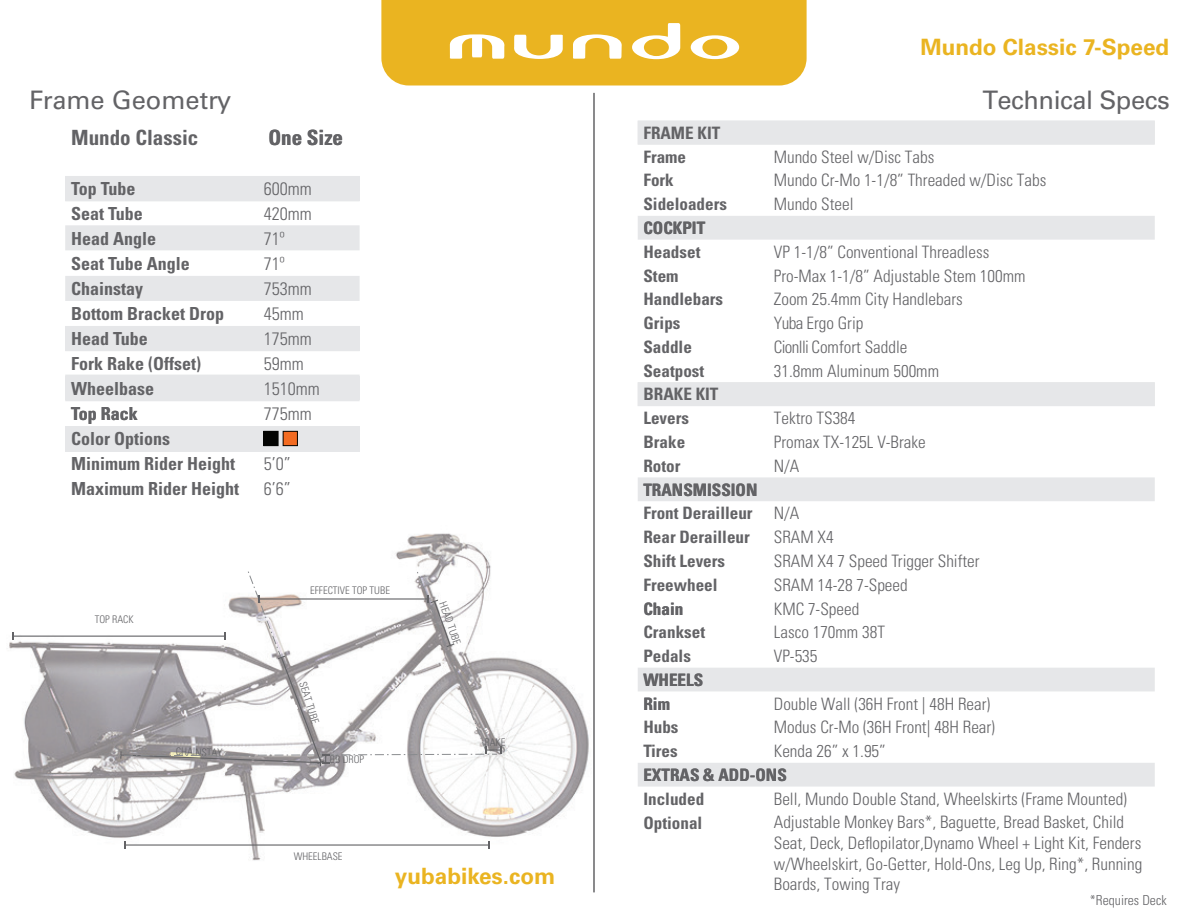
<style>
.page{position:relative;width:1188px;height:918px;background:#fff}
.page>*{position:absolute;margin:0;border:0;box-sizing:border-box;transform-origin:0 0}
.t1{font:25.5px "Univers LT Std";letter-spacing:-.02em;color:#636366}
.t2{font:25.5px "Univers LT Std";color:#636366}
.t3{font:700 22.5px "Univers LT Std";color:#eab421}
.t4{font:700 condensed 21px "Univers LT Std";color:#636366}
.t5{font:700 condensed 18px/25px "Univers LT Std";color:#636366}
.t6{font:300 condensed 18px/25px "Univers LT Std";color:#636366}
.t7{font:300 condensed 17.1px/20.5px "Univers LT Std";color:#636366}
.t8{font:700 condensed 17.1px/23.9px "Univers LT Std";color:#636366}
.t9{font:300 condensed 13.65px "Univers LT Std";color:#636366}
.t10{font:300 condensed 10.5px "Univers LT Std";color:#636366}
.s1{font-weight:300}
</style>
<div class="page">
<img style="left:9px;top:519px;width:585px;height:359px">
<svg style="left:65px;top:176px;width:295px;height:225px;fill:#e6e7e9"></svg>
<svg style="left:638px;top:477px;width:517px;height:310px"></svg>
<hr style="left:125px;top:844px;width:364px;height:2px;background:#636366">
<svg style="left:381px;top:0;width:426px;height:85px"></svg>
<hr style="left:594px;top:93px;width:1px;height:799px;background:#636366">
<svg style="left:638px;top:121px;width:517px;height:285px"></svg>
<hr style="left:13px;top:636px;width:212px;height:1px;background:#636366">
<svg style="left:118px;top:571px;width:383px;height:195px"></svg>
<div style="left:65px;top:427px;width:295px;height:25px;background:#e6e7e9"></div>
<div style="left:264px;top:431px;width:14px;height:15px;background:#040503"></div>
<div style="left:263px;top:431px;width:15px;height:15px;border:1px solid #040503"></div>
<div style="left:283px;top:431px;width:14px;height:15px;background:#f36b21"></div>
<div style="left:283px;top:431px;width:15px;height:15px;border:1px solid #040503"></div>
<h2 class="t3" style="left:920px;top:34px;width:250px">Mundo Classic 7-Speed</h2>
<h1 class="t2" style="left:29px;top:85px;width:204px">Frame Geometry</h1>
<h1 class="t1" style="left:982px;top:85px;width:189px">Technical Specs</h1>
<p class="t8" style="left:643px;top:145px;width:44px">Frame</p>
<p class="t7" style="left:774px;top:146px;width:162px">Mundo Steel w/Disc Tabs</p>
<p class="t8" style="left:643px;top:168px;width:32px">Fork</p>
<p class="t7" style="left:774px;top:170px;width:274px">Mundo Cr-Mo 1-1/8” Threaded w/Disc Tabs</p>
<p class="t8" style="left:643px;top:192px;width:85px">Sideloaders</p>
<p class="t7" style="left:774px;top:194px;width:81px">Mundo Steel</p>
<p class="t8" style="left:643px;top:240px;width:58px">Headset</p>
<p class="t7" style="left:774px;top:241px;width:217px">VP 1-1/8” Conventional Threadless</p>
<p class="t8" style="left:643px;top:263px;width:37px">Stem</p>
<p class="t7" style="left:774px;top:265px;width:253px">Pro-Max 1-1/8” Adjustable Stem 100mm</p>
<p class="t8" style="left:643px;top:287px;width:81px">Handlebars</p>
<p class="t7" style="left:774px;top:289px;width:190px">Zoom 25.4mm City Handlebars</p>
<p class="t8" style="left:643px;top:311px;width:39px">Grips</p>
<p class="t7" style="left:774px;top:313px;width:91px">Yuba Ergo Grip</p>
<p class="t8" style="left:643px;top:335px;width:50px">Saddle</p>
<p class="t7" style="left:774px;top:337px;width:135px">Cionlli Comfort Saddle</p>
<p class="t8" style="left:643px;top:359px;width:62px">Seatpost</p>
<p class="t7" style="left:774px;top:360px;width:167px">31.8mm Aluminum 500mm</p>
<p class="t8" style="left:643px;top:406px;width:47px">Levers</p>
<p class="t7" style="left:774px;top:408px;width:83px">Tektro TS384</p>
<p class="t8" style="left:643px;top:430px;width:43px">Brake</p>
<p class="t7" style="left:774px;top:432px;width:153px">Promax TX-125L V-Brake</p>
<p class="t8" style="left:643px;top:454px;width:39px">Rotor</p>
<p class="t7" style="left:774px;top:456px;width:27px">N/A</p>
<p class="t8" style="left:643px;top:501px;width:158px">Front Derailleur <span class="s1">N/A<br></span>Rear Derailleur</p>
<p class="t8" style="left:643px;top:121px;width:78px">FRAME KIT</p>
<p class="t4" style="left:71px;top:125px;width:129px">Mundo Classic</p>
<p class="t4" style="left:268px;top:125px;width:76px">One Size</p>
<p class="t5" style="left:71px;top:176px;width:66px">Top Tube</p>
<p class="t6" style="left:264px;top:176px;width:49px">600mm</p>
<p class="t5" style="left:71px;top:201px;width:73px">Seat Tube</p>
<p class="t6" style="left:264px;top:201px;width:49px">420mm</p>
<p class="t5" style="left:71px;top:226px;width:86px">Head Angle</p>
<p class="t6" style="left:264px;top:226px;width:22px">71º</p>
<p class="t5" style="left:71px;top:251px;width:120px">Seat Tube Angle</p>
<p class="t6" style="left:264px;top:251px;width:22px">71º</p>
<p class="t5" style="left:71px;top:276px;width:74px">Chainstay</p>
<p class="t6" style="left:264px;top:276px;width:49px">753mm</p>
<p class="t5" style="left:71px;top:301px;width:154px">Bottom Bracket Drop</p>
<p class="t6" style="left:264px;top:301px;width:41px">45mm</p>
<p class="t5" style="left:71px;top:326px;width:78px">Head Tube</p>
<p class="t6" style="left:264px;top:326px;width:49px">175mm</p>
<p class="t5" style="left:71px;top:351px;width:131px">Fork Rake (Offset)</p>
<p class="t6" style="left:264px;top:351px;width:41px">59mm</p>
<p class="t5" style="left:71px;top:376px;width:84px">Wheelbase</p>
<p class="t6" style="left:264px;top:376px;width:57px">1510mm<br>775mm</p>
<p class="t5" style="left:71px;top:451px;width:165px">Minimum Rider Height</p>
<p class="t6" style="left:264px;top:452px;width:28px">5’0”</p>
<p class="t5" style="left:71px;top:476px;width:169px">Maximum Rider Height</p>
<p class="t6" style="left:264px;top:477px;width:28px">6’6”</p>
<p class="t8" style="left:643px;top:216px;width:63px">COCKPIT</p>
<p class="t8" style="left:643px;top:382px;width:77px">BRAKE KIT</p>
<p class="t5" style="left:71px;top:401px;width:100px">Top Rack<br>Color Options</p>
<p class="t8" style="left:643px;top:478px;width:116px">TRANSMISSION</p>
<p class="t7" style="left:774px;top:527px;width:61px">SRAM X4</p>
<p class="t10" style="left:95px;top:613px;width:41px">TOP RACK</p>
<p class="t10" style="left:176px;top:745px;width:48px;rotate:2deg">CHAINSTAY</p>
<p class="t10" style="left:310px;top:584px;width:81px">EFFECTIVE TOP TUBE</p>
<p class="t10" style="left:309px;top:680px;width:45px;rotate:73deg">SEAT TUBE</p>
<p class="t10" style="left:330px;top:753px;width:36px">BB DROP</p>
<p class="t10" style="left:294px;top:850px;width:50px">WHEELBASE</p>
<p class="t10" style="left:448px;top:600px;width:46px;rotate:70deg">HEAD TUBE</p>
<p class="t10" style="left:484px;top:736px;width:22px">RAKE</p>
<h2 class="t3" style="left:395px;top:863px;width:162px">yubabikes.com</h2>
<p class="t8" style="left:643px;top:549px;width:83px">Shift Levers</p>
<p class="t7" style="left:774px;top:551px;width:207px">SRAM X4 7 Speed Trigger Shifter</p>
<p class="t8" style="left:643px;top:573px;width:76px">Freewheel</p>
<p class="t7" style="left:774px;top:573px;width:135px;line-height:23.9px">SRAM 14-28 7-Speed<br>KMC 7-Speed</p>
<p class="t8" style="left:643px;top:620px;width:63px">Crankset</p>
<p class="t7" style="left:774px;top:622px;width:113px">Lasco 170mm 38T</p>
<p class="t8" style="left:643px;top:644px;width:49px">Pedals</p>
<p class="t7" style="left:774px;top:646px;width:45px">VP-535</p>
<p class="t7" style="left:774px;top:693px;width:218px">Double Wall (36H Front | 48H Rear)</p>
<p class="t8" style="left:643px;top:715px;width:37px">Hubs</p>
<p class="t7" style="left:774px;top:717px;width:223px">Modus Cr-Mo (36H Front| 48H Rear)</p>
<p class="t8" style="left:643px;top:739px;width:36px">Tires</p>
<p class="t7" style="left:774px;top:741px;width:114px">Kenda 26” x 1.95”</p>
<p class="t8" style="left:643px;top:787px;width:62px">Included</p>
<p class="t7" style="left:774px;top:789px;width:355px">Bell, Mundo Double Stand, Wheelskirts (Frame Mounted)</p>
<p class="t8" style="left:643px;top:811px;width:60px">Optional</p>
<p class="t8" style="left:643px;top:596px;width:41px">Chain</p>
<p class="t8" style="left:643px;top:668px;width:61px">WHEELS<br>Rim</p>
<p class="t8" style="left:643px;top:763px;width:145px">EXTRAS &amp; ADD-ONS</p>
<p class="t7" style="left:774px;top:812px;width:370px">Adjustable Monkey Bars*, Baguette, Bread Basket, Child Seat, Deck, Deflopilator,Dynamo Wheel + Light Kit, Fenders w/Wheelskirt, Go-Getter, Hold-Ons, Leg Up, Ring*, Running Boards, Towing Tray</p>
<p class="t9" style="left:1090px;top:892px;width:78px">*Requires Deck</p>
</div>
